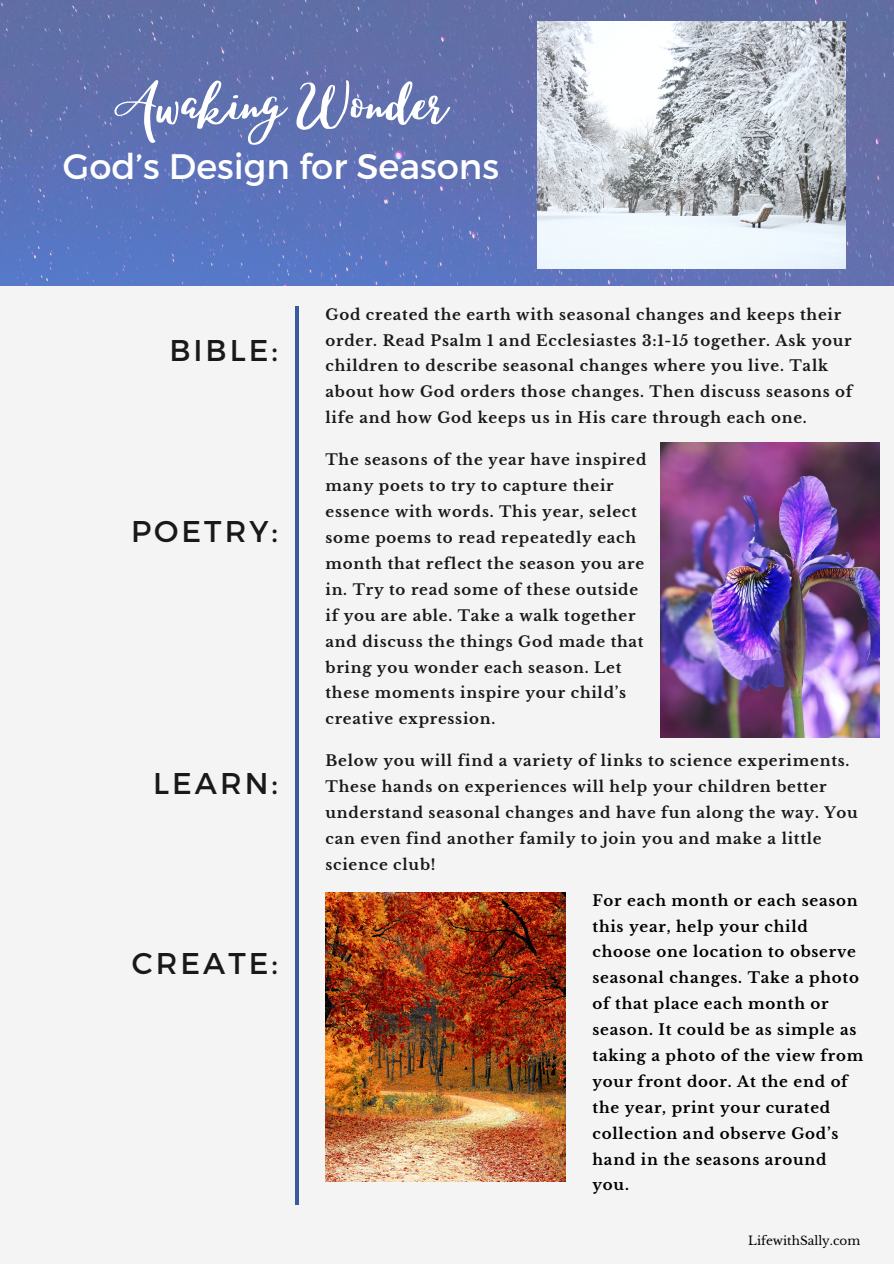
<style>
.page{position:relative;width:894px;height:1264px;background:#fff}
.page>*{position:absolute;margin:0;border:0;box-sizing:border-box;transform-origin:0 0}
.t1{font:70.8px "Lucky Dip Caitlin";color:#fff}
.t2{font:35.4px "Montserrat";color:#fff}
.t3{font:30px "Montserrat";letter-spacing:.1em;color:#191919}
.t4{font:700 15px/25.8px "Libre Baskerville";letter-spacing:.05em;color:#191919}
.t5{font:700 15px/25.8px "Libre Baskerville";letter-spacing:.05em;color:#000}
.t6{font:12px "Libre Baskerville";color:#000}
</style>
<div class="page">
<div style="left:0;top:0;width:893px;height:1263px;background:#f4f4f4"></div>
<img style="left:0;top:0;width:893px;height:286px">
<hr style="left:295px;top:306px;width:4px;height:898px;background:#395a9d">
<img style="left:325px;top:892px;width:240px;height:289px">
<img style="left:660px;top:442px;width:219px;height:295px">
<img style="left:537px;top:21px;width:308px;height:248px">
<p class="t1" style="left:114px;top:66px;width:334px">AwakingWonder</p>
<p class="t2" style="left:63px;top:143px;width:437px">God’s Design for Seasons</p>
<p class="t3" style="left:169px;top:331px;width:110px">BIBLE:</p>
<p class="t3" style="left:131px;top:511px;width:148px">POETRY:</p>
<p class="t3" style="left:153px;top:763px;width:126px">LEARN:</p>
<p class="t3" style="left:132px;top:943px;width:147px">CREATE:</p>
<p class="t4" style="left:325px;top:301px;width:528px">God created the earth with seasonal changes and keeps their order. Read Psalm 1 and Ecclesiastes 3:1-15 together. Ask your children to describe seasonal changes where you live. Talk about how God orders those changes. Then discuss seasons of life and how God keeps us in His care through each one.</p>
<p class="t4" style="left:325px;top:447px;width:322px">The seasons of the year have inspired many poets to try to capture their essence with words. This year, select some poems to read repeatedly each month that reflect the season you are in. Try to read some of these outside if you are able. Take a walk together and discuss the things God made that bring you wonder each season. Let these moments inspire your child’s creative expression.</p>
<p class="t4" style="left:325px;top:748px;width:533px">Below you will find a variety of links to science experiments.<br>These hands on experiences will help your children better understand seasonal changes and have fun along the way. You can even find another family to join you and make a little science club!</p>
<p class="t5" style="left:592px;top:887px;width:272px">For each month or each season this year, help your child choose one location to observe seasonal changes. Take a photo of that place each month or season. It could be as simple as taking a photo of the view from your front door. At the end of the year, print your curated collection and observe God’s hand in the seasons around you.</p>
<p class="t6" style="left:748px;top:1233px;width:113px">LifewithSally.com</p>
</div>
